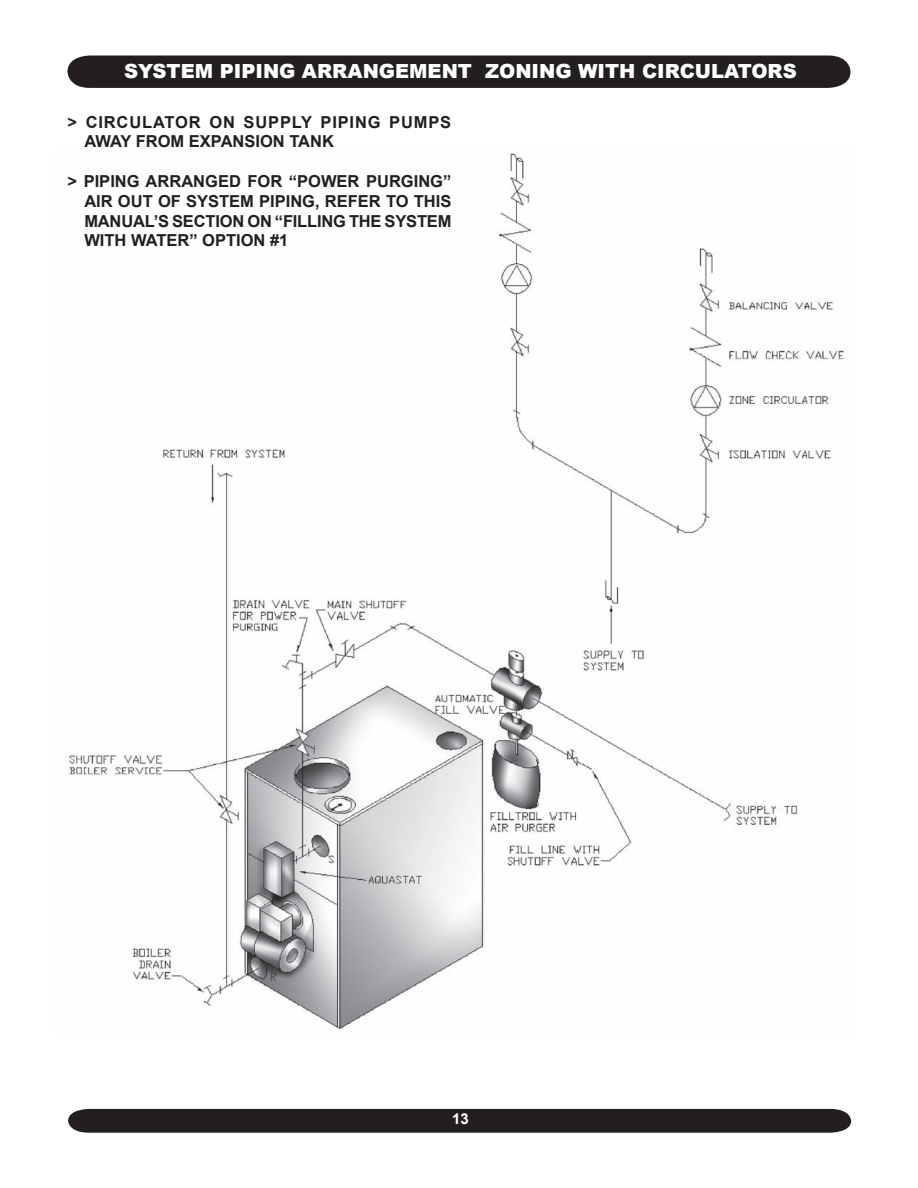
<style>
.page{position:relative;width:918px;height:1188px;background:#fff}
.page>*{position:absolute;margin:0;border:0;box-sizing:border-box;transform-origin:0 0}
.t1{font:900 19.5px "Arial";color:#fff}
.t2{font:700 16.5px/19.8px "Arial";color:#231f20;text-align:justify}
.t3{font:700 16.5px/19.8px "Arial";letter-spacing:.05em;color:#231f20}
.t4{font:700 15px "Arial";color:#fff}
</style>
<div class="page">
<div style="left:68px;top:1108px;width:784px;height:24px;background:#231f20"></div>
<img style="left:69px;top:153px;width:776px;height:877px">
<div style="left:67px;top:55px;width:784px;height:32px;background:#231f20"></div>
<p class="t1" style="left:124px;top:57px;width:674px">SYSTEM PIPING ARRANGEMENT ZONING WITH CIRCULATORS</p>
<p class="t3" style="left:84px;top:112px;width:368px;text-indent:-17px">&gt; CIRCULATOR ON SUPPLY PIPING PUMPS<br>AWAY FROM EXPANSION TANK</p>
<p class="t2" style="left:84px;top:172px;width:369px;text-indent:-17px">&gt; PIPING ARRANGED FOR “POWER PURGING” AIR OUT OF SYSTEM PIPING, REFER TO THIS MANUAL’S SECTION ON “FILLING THE SYSTEM WITH WATER” OPTION #1</p>
<p class="t4" style="left:452px;top:1109px;width:18px">13</p>
</div>
